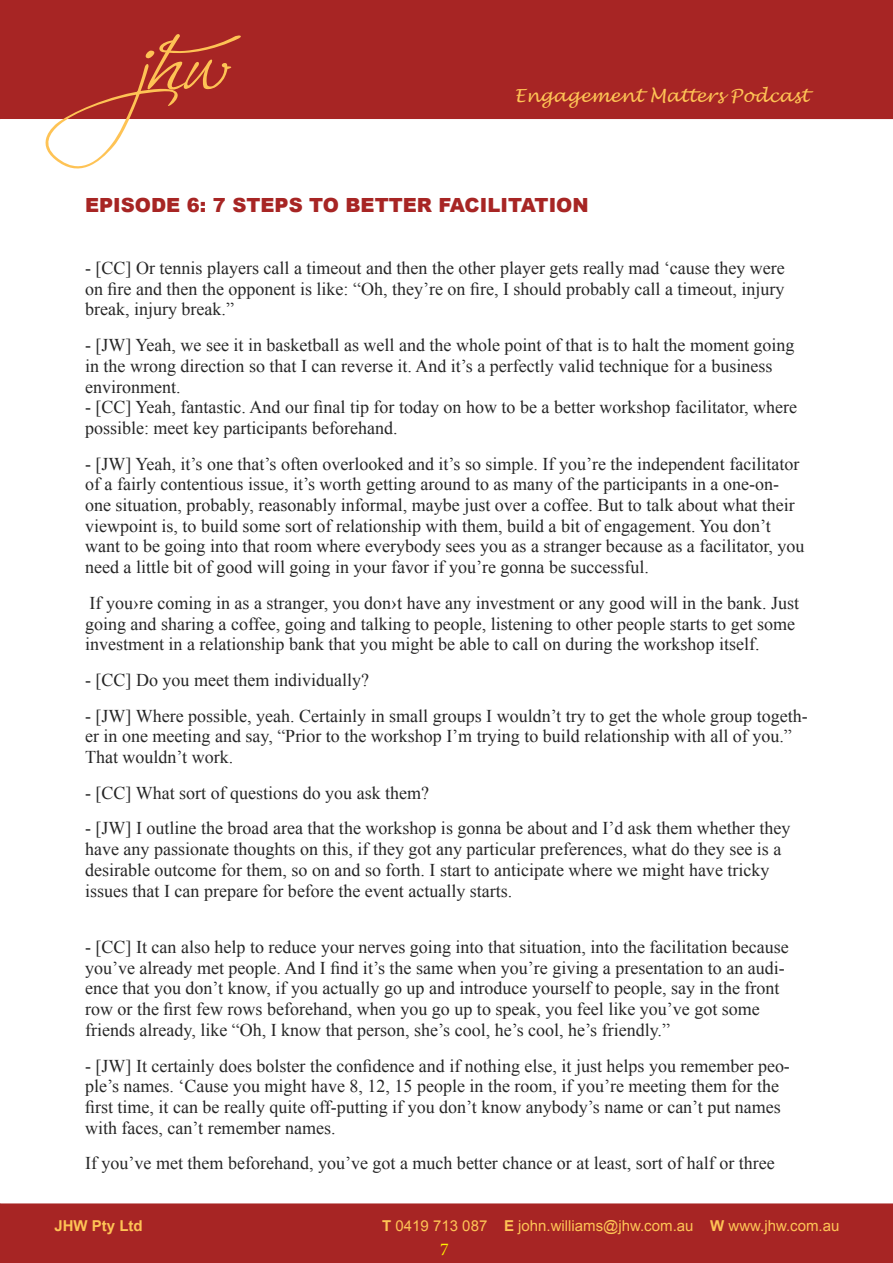
<style>
.page{position:relative;width:893px;height:1263px;background:#fff}
.page>*{position:absolute;margin:0;border:0;box-sizing:border-box;transform-origin:0 0}
.t1{font:900 19.5px "Arial";color:#a72524}
.Normal__Web{font:18px/20.7px "Times New Roman";color:#262626}
.t2{font:italic 18px "Lucida Handwriting";color:#fec355}
.t3{font:18px "Minion Pro";color:#fff101}
.t4{font:15px "Arial";color:#fec355}
.t5{font:700 15px "Arial";color:#fec355}
.s1{font-weight:700}
</style>
<div class="page">
<div style="left:0;top:1203px;width:893px;height:60px;background:#a72524"></div>
<div style="left:0;top:0;width:893px;height:119px;background:#a72524"></div>
<svg style="left:45px;top:34px;width:196px;height:135px"></svg>
<p class="t2" style="left:514px;top:85px;width:296px">Engagement Matters Podcast</p>
<p class="t1" style="left:85px;top:191px;width:505px">EPISODE 6: 7 STEPS TO BETTER FACILITATION</p>
<p class="Normal__Web" style="left:85px;top:257px;width:701px;text-align:justify">- [CC] Or tennis players call a timeout and then the other player gets really mad ‘cause they were on fire and then the opponent is like: “Oh, they’re on fire, I should probably call a timeout, injury break, injury break.”</p>
<p class="Normal__Web" style="left:85px;top:334px;width:711px">- [JW] Yeah, we see it in basketball as well and the whole point of that is to halt the moment going in the wrong direction so that I can reverse it. And it’s a perfectly valid technique for a business environment.</p>
<p class="Normal__Web" style="left:85px;top:397px;width:714px">- [CC] Yeah, fantastic. And our final tip for today on how to be a better workshop facilitator, where possible: meet key participants beforehand.</p>
<p class="Normal__Web" style="left:85px;top:453px;width:721px">- [JW] Yeah, it’s one that’s often overlooked and it’s so simple. If you’re the independent facilitator of a fairly contentious issue, it’s worth getting around to as many of the participants in a one-on&shy;one situation, probably, reasonably informal, maybe just over a coffee. But to talk about what their viewpoint is, to build some sort of relationship with them, build a bit of engagement. You don’t want to be going into that room where everybody sees you as a stranger because as a facilitator, you need a little bit of good will going in your favor if you’re gonna be successful.</p>
<p class="Normal__Web" style="left:85px;top:592px;width:716px">If you›re coming in as a stranger, you don›t have any investment or any good will in the bank. Just going and sharing a coffee, going and talking to people, listening to other people starts to get some investment in a relationship bank that you might be able to call on during the workshop itself.</p>
<p class="Normal__Web" style="left:85px;top:669px;width:285px">- [CC] Do you meet them individually?</p>
<p class="Normal__Web" style="left:85px;top:705px;width:724px">- [JW] Where possible, yeah. Certainly in small groups I wouldn’t try to get the whole group togeth&shy;er in one meeting and say, “Prior to the workshop I’m trying to build relationship with all of you.”<br>That wouldn’t work.</p>
<p class="Normal__Web" style="left:85px;top:782px;width:346px">- [CC] What sort of questions do you ask them?</p>
<p class="Normal__Web" style="left:85px;top:818px;width:707px">- [JW] I outline the broad area that the workshop is gonna be about and I’d ask them whether they have any passionate thoughts on this, if they got any particular preferences, what do they see is a desirable outcome for them, so on and so forth. I start to anticipate where we might have tricky issues that I can prepare for before the event actually starts.</p>
<p class="Normal__Web" style="left:85px;top:936px;width:705px">- [CC] It can also help to reduce your nerves going into that situation, into the facilitation because you’ve already met people. And I find it’s the same when you’re giving a presentation to an audi&shy;ence that you don’t know, if you actually go up and introduce yourself to people, say in the front row or the first few rows beforehand, when you go up to speak, you feel like you’ve got some friends already, like “Oh, I know that person, she’s cool, he’s cool, he’s friendly.”</p>
<p class="Normal__Web" style="left:85px;top:1055px;width:706px">- [JW] It certainly does bolster the confidence and if nothing else, it just helps you remember peo&shy;ple’s names. ‘Cause you might have 8, 12, 15 people in the room, if you’re meeting them for the first time, it can be really quite off-putting if you don’t know anybody’s name or can’t put names with faces, can’t remember names.</p>
<p class="Normal__Web" style="left:85px;top:1153px;width:691px">If you’ve met them beforehand, you’ve got a much better chance or at least, sort of half or three</p>
<p class="t5" style="left:54px;top:1215px;width:90px">JHW Pty Ltd</p>
<p class="t4" style="left:382px;top:1215px;width:459px"><span class="s1">T</span> 0419 713 087 <span class="s1">E</span> john.williams@jhw.com.au <span class="s1">W</span> www.jhw.com.au</p>
<p class="t3" style="left:440px;top:1237px;width:10px">7</p>
</div>
